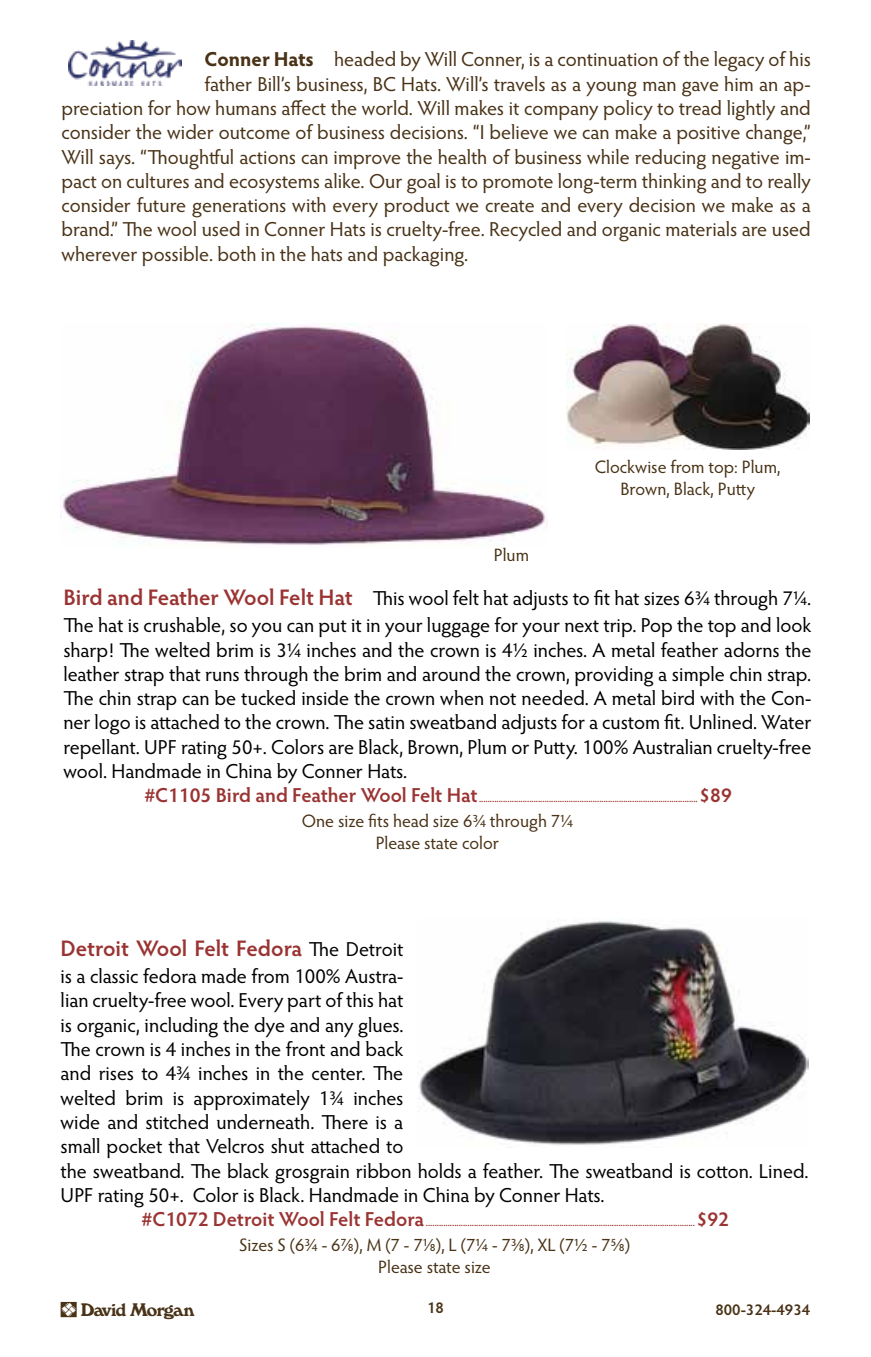
<style>
.page{position:relative;width:871px;height:1357px;background:#fff}
.page>*{position:absolute;margin:0;border:0;box-sizing:border-box;transform-origin:0 0}
.t1{font:600 22.5px "Hypatia Sans Pro";letter-spacing:-.005em;color:#9a3433}
.t2{font:22.5px "Windsor BT Roman";color:#493216}
.t3{font:20.25px/24.3px "Hypatia Sans Pro";color:#000}
.t4{font:20.25px "Hypatia Sans Pro";color:#493216}
.t5{font:600 20.25px "Hypatia Sans Pro";color:#9a3433}
.t6{font:18px/21.6px "Hypatia Sans Pro";letter-spacing:-.005em;color:#493216;text-align:center}
.t7{font:600 15.75px "Hypatia Sans Pro";color:#493216}
.t8{font:600 9px "Hypatia Sans Pro";color:#9a3433}
.s1{font-weight:700}
.s2{font-weight:600;font-size:22.5px;color:#9a3433}
.s3{font-weight:400;font-size:20.25px;color:#000}
</style>
<div class="page">
<img style="left:68px;top:40px;width:114px;height:45px">
<img style="left:61px;top:324px;width:486px;height:221px">
<img style="left:566px;top:324px;width:243px;height:125px">
<img style="left:417px;top:921px;width:391px;height:224px">
<p class="t4" style="left:205px;top:46px;width:608px"><span class="s1">Conner Hats</span> headed by Will Conner, is a continuation of the legacy of his</p>
<p class="t4" style="left:205px;top:70px;width:608px">father Bill’s business, BC Hats. Will’s travels as a young man gave him an ap-</p>
<p class="t4" style="left:61px;top:94px;width:751px">preciation for how humans affect the world. Will makes it company policy to tread lightly and</p>
<p class="t4" style="left:61px;top:119px;width:751px">consider the wider outcome of business decisions. “I believe we can make a positive change,”</p>
<p class="t4" style="left:61px;top:143px;width:751px">Will says. “Thoughtful actions can improve the health of business while reducing negative im-</p>
<p class="t4" style="left:61px;top:167px;width:751px">pact on cultures and ecosystems alike. Our goal is to promote long-term thinking and to really</p>
<p class="t4" style="left:61px;top:192px;width:751px">consider future generations with every product we create and every decision we make as a</p>
<p class="t4" style="left:61px;top:216px;width:751px">brand.” The wool used in Conner Hats is cruelty-free. Recycled and organic materials are used</p>
<p class="t4" style="left:61px;top:240px;width:408px">wherever possible. both in the hats and packaging.</p>
<p class="t6" style="left:494px;top:543px;width:37px">Plum</p>
<p class="t6" style="left:595px;top:456px;width:187px">Clockwise from top: Plum,<br>Brown, Black, Putty</p>
<p class="t3" style="left:63px;top:584px;width:749px;line-height:27px"><span class="s2">Bird and Feather Wool Felt Hat</span> This wool felt hat adjusts to fit hat sizes 63/4 through 71/4.<br>The hat is crushable, so you can put it in your luggage for your next trip. Pop the top and look</p>
<p class="t3" style="left:63px;top:637px;width:749px;text-align:justify">sharp! The welted brim is 31/4 inches and the crown is 41/2 inches. A metal feather adorns the leather strap that runs through the brim and around the crown, providing a simple chin strap.<br>The chin strap can be tucked inside the crown when not needed. A metal bird with the Con&shy;ner logo is attached to the crown. The satin sweatband adjusts for a custom fit. Unlined. Water repellant. UPF rating 50+. Colors are Black, Brown, Plum or Putty. 100% Australian cruelty-free wool. Handmade in China by Conner Hats.</p>
<p class="t5" style="left:144px;top:781px;width:335px">#C1105 Bird and Feather Wool Felt Hat</p>
<p class="t8" style="left:479px;top:793px;width:220px">....................................................................................................</p>
<p class="t5" style="left:699px;top:781px;width:34px">$89</p>
<p class="t6" style="left:302px;top:810px;width:273px">One size fits head size 63/4 through 71/4<br>Please state color</p>
<p class="t1" style="left:61px;top:933px;width:344px">Detroit Wool Felt Fedora <span class="s3">The Detroit</span></p>
<p class="t3" style="left:61px;top:963px;width:749px">is a classic fedora made from 100% Austra-<br>lian cruelty-free wool. Every part of this hat<br>is organic, including the dye and any glues.<br>The crown is 4 inches in the front and back<br>and rises to 4¾ inches in the center. The<br>welted brim is approximately 1¾ inches<br>wide and stitched underneath. There is a<br>small pocket that Velcros shut attached to<br>the sweatband. The black grosgrain ribbon holds a feather. The sweatband is cotton. Lined.<br>UPF rating 50+. Color is Black. Handmade in China by Conner Hats.</p>
<p class="t5" style="left:142px;top:1205px;width:284px">#C1072 Detroit Wool Felt Fedora</p>
<p class="t8" style="left:426px;top:1217px;width:271px">...........................................................................................................................</p>
<p class="t5" style="left:696px;top:1205px;width:34px">$92</p>
<p class="t6" style="left:239px;top:1233px;width:392px">Sizes S (63/4 - 67/8), M (7 - 71/8), L (71/4 - 73/8), XL (71/2 - 75/8)<br>Please state size</p>
<p class="t2" style="left:61px;top:1295px;width:142px">^</p>
<p class="t7" style="left:427px;top:1297px;width:18px">18</p>
<p class="t7" style="left:715px;top:1298px;width:96px">800-324-4934</p>
</div>
